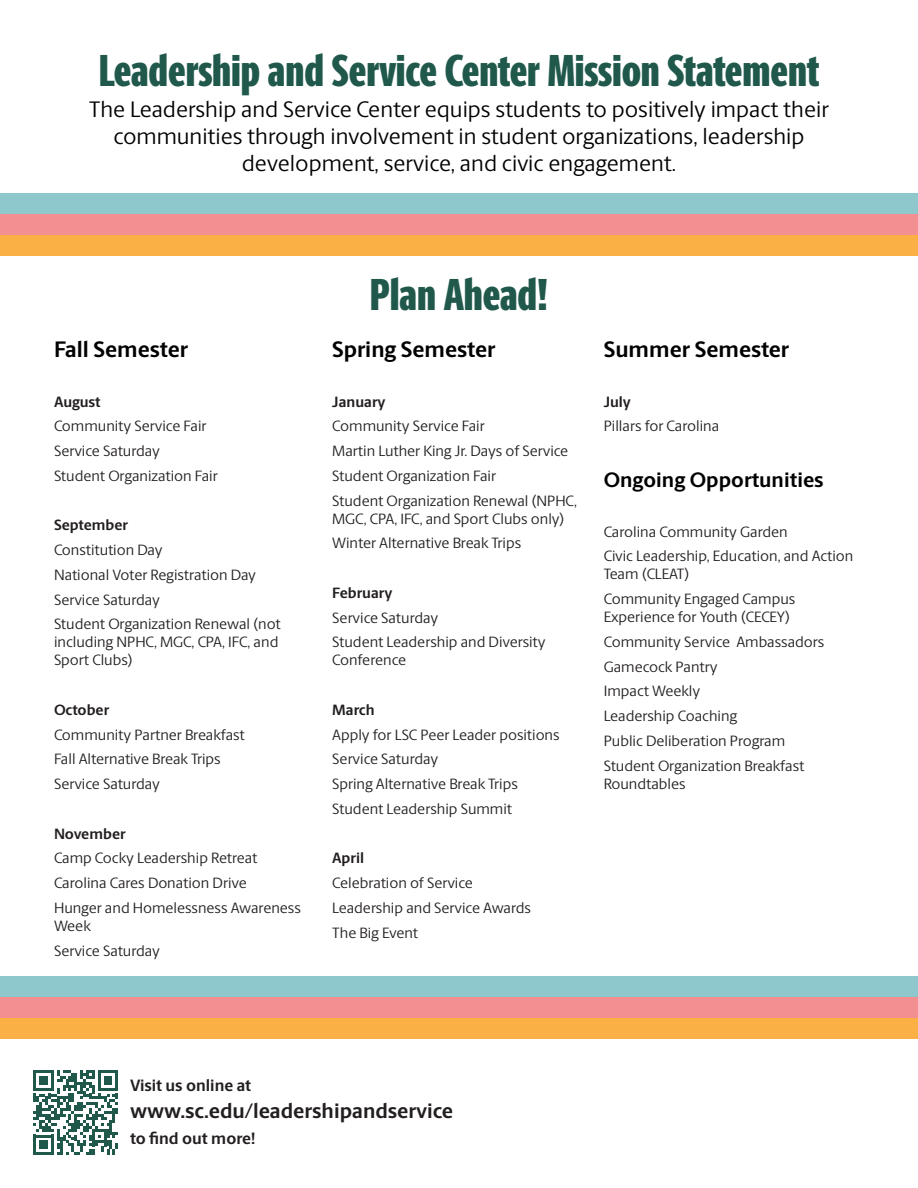
<style>
.page{position:relative;width:918px;height:1188px;background:#fff}
.page>*{position:absolute;margin:0;border:0;box-sizing:border-box;transform-origin:0 0}
.t1{font:800 45px "Berlingske Sans X Cn";color:#20594c}
.t2{font:22.5px/27px "Berlingske Sans";color:#000;text-align:center}
.t3{font:700 22.5px "Berlingske Sans";color:#000}
.t4{font:700 21px "Berlingske Sans";color:#231f20}
.t5{font:700 21px "Berlingske Sans";color:#000}
.t6{font:700 16.5px "Berlingske Sans";letter-spacing:-.005em;color:#231f20}
.t7{font:15px/24.8px "Berlingske Sans";color:#231f20}
.t8{font:700 15px "Berlingske Sans";color:#231f20}
</style>
<div class="page">
<div style="left:0;top:193px;width:918px;height:21px;background:#8ec8cc"></div>
<div style="left:0;top:235px;width:918px;height:21px;background:#fbb046"></div>
<div style="left:0;top:214px;width:918px;height:21px;background:#f48f91"></div>
<svg style="left:33px;top:1070px;width:85px;height:85px"></svg>
<div style="left:0;top:976px;width:918px;height:21px;background:#8ec8cc"></div>
<div style="left:0;top:1018px;width:918px;height:21px;background:#fbb046"></div>
<div style="left:0;top:997px;width:918px;height:21px;background:#f48f91"></div>
<h1 class="t1" style="left:99px;top:37px;width:722px">Leadership and Service Center Mission Statement</h1>
<h2 class="t2" style="left:89px;top:95px;width:741px">The Leadership and Service Center equips students to positively impact their communities through involvement in student organizations, leadership development, service, and civic engagement.</h2>
<h2 class="t3" style="left:54px;top:333px;width:135px">Fall Semester</h2>
<p class="t8" style="left:54px;top:390px;width:48px">August</p>
<p class="t7" style="left:54px;top:413px;width:165px">Community Service Fair<br>Service Saturday<br>Student Organization Fair</p>
<p class="t8" style="left:54px;top:514px;width:75px">September</p>
<p class="t7" style="left:54px;top:537px;width:228px">Constitution Day<br>National Voter Registration Day<br>Service Saturday<br>Student Organization Renewal (not</p>
<p class="t7" style="left:54px;top:633px;width:226px;line-height:18px">including NPHC, MGC, CPA, IFC, and<br>Sport Clubs)</p>
<p class="t8" style="left:54px;top:699px;width:57px">October</p>
<p class="t7" style="left:54px;top:721px;width:192px">Community Partner Breakfast<br>Fall Alternative Break Trips<br>Service Saturday</p>
<p class="t8" style="left:54px;top:822px;width:73px">November</p>
<p class="t7" style="left:54px;top:845px;width:248px">Camp Cocky Leadership Retreat<br>Carolina Cares Donation Drive<br>Hunger and Homelessness Awareness</p>
<p class="t7" style="left:54px;top:913px;width:108px">Week<br>Service Saturday</p>
<h1 class="t1" style="left:370px;top:261px;width:180px">Plan Ahead!</h1>
<h2 class="t3" style="left:332px;top:333px;width:165px">Spring Semester</h2>
<p class="t8" style="left:332px;top:390px;width:55px">January</p>
<p class="t7" style="left:332px;top:413px;width:246px">Community Service Fair<br>Martin Luther King Jr. Days of Service<br>Student Organization Fair<br>Student Organization Renewal (NPHC,</p>
<p class="t7" style="left:332px;top:505px;width:234px">MGC, CPA, IFC, and Sport Clubs only)<br>Winter Alternative Break Trips</p>
<p class="t8" style="left:332px;top:582px;width:62px">February</p>
<p class="t7" style="left:332px;top:604px;width:215px">Service Saturday<br>Student Leadership and Diversity</p>
<p class="t7" style="left:332px;top:647px;width:75px">Conference</p>
<p class="t8" style="left:332px;top:699px;width:44px">March</p>
<p class="t7" style="left:332px;top:721px;width:229px">Apply for LSC Peer Leader positions<br>Service Saturday<br>Spring Alternative Break Trips<br>Student Leadership Summit</p>
<p class="t8" style="left:332px;top:847px;width:33px">April</p>
<p class="t7" style="left:332px;top:870px;width:200px">Celebration of Service<br>Leadership and Service Awards<br>The Big Event</p>
<h2 class="t3" style="left:604px;top:333px;width:187px">Summer Semester</h2>
<p class="t8" style="left:604px;top:390px;width:29px">July</p>
<p class="t7" style="left:604px;top:413px;width:117px">Pillars for Carolina</p>
<h3 class="t5" style="left:604px;top:464px;width:222px">Ongoing Opportunities</h3>
<p class="t7" style="left:604px;top:519px;width:251px">Carolina Community Garden<br>Civic Leadership, Education, and Action</p>
<p class="t7" style="left:604px;top:561px;width:193px">Team (CLEAT)<br>Community Engaged Campus</p>
<p class="t7" style="left:604px;top:604px;width:222px">Experience for Youth (CECEY)<br>Community Service Ambassadors<br>Gamecock Pantry<br>Impact Weekly<br>Leadership Coaching<br>Public Deliberation Program<br>Student Organization Breakfast</p>
<p class="t7" style="left:604px;top:771px;width:84px">Roundtables</p>
<p class="t6" style="left:130px;top:1073px;width:123px">Visit us online at</p>
<h3 class="t4" style="left:130px;top:1095px;width:325px">www.sc.edu/leadershipandservice</h3>
<p class="t6" style="left:130px;top:1126px;width:127px">to find out more!</p>
</div>
